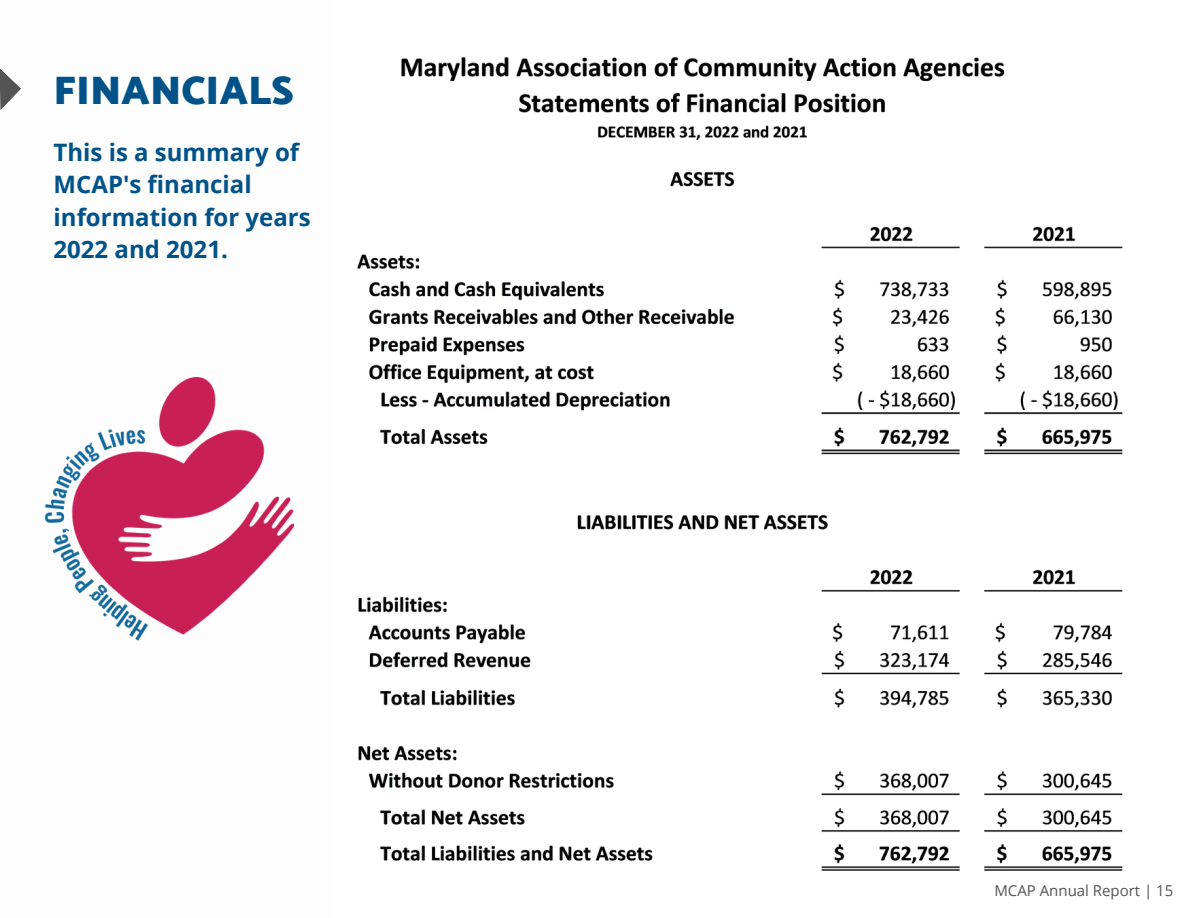
<style>
.page{position:relative;width:1188px;height:918px;background:#fff}
.page>*{position:absolute;margin:0;border:0;box-sizing:border-box;transform-origin:0 0}
.t1{font:900 40.5px "Catamaran";color:#005289}
.t2{font:700 24px/32.7px "Open Sans";color:#005289}
.t3{font:15px "Open Sans";color:#545454}
</style>
<div class="page">
<svg style="left:0;top:68px;width:21px;height:42px"></svg>
<img style="left:44px;top:378px;width:250px;height:263px">
<img style="left:357px;top:56px;width:766px;height:815px">
<h1 class="t1" style="left:54px;top:59px;width:242px">FINANCIALS</h1>
<p class="t2" style="left:54px;top:135px;width:259px">This is a summary of<br>MCAP's financial information for years<br>2022 and 2021.</p>
<p class="t3" style="left:994px;top:880px;width:181px">MCAP Annual Report | 15</p>
</div>
